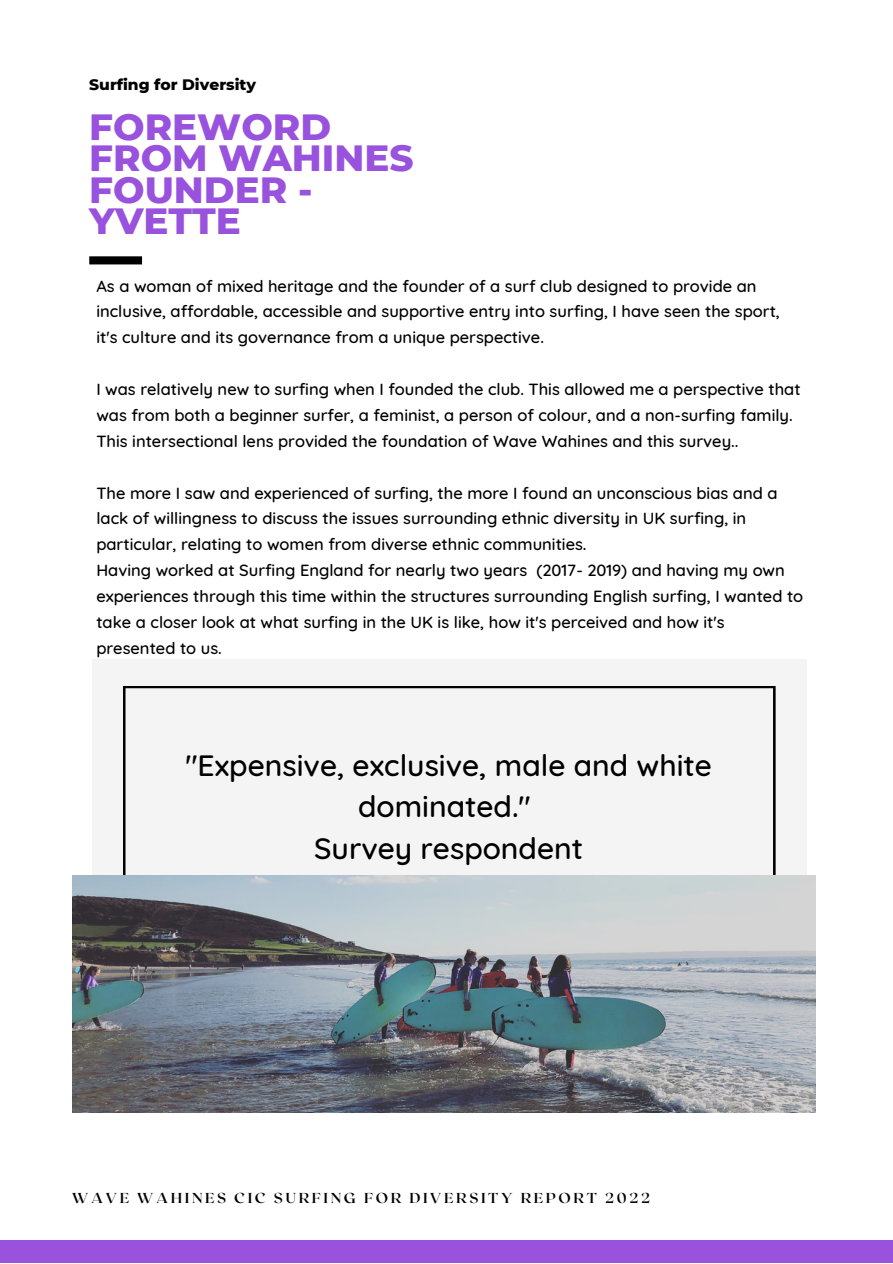
<style>
.page{position:relative;width:893px;height:1264px;background:#fff}
.page>*{position:absolute;margin:0;border:0;box-sizing:border-box;transform-origin:0 0}
.t1{font:800 37.2px/31.3px "Montserrat";color:#9852dd}
.t2{font:500 30px/41.5px "Quicksand";color:#000;text-align:center}
.t3{font:500 16.5px/25.8px "Quicksand";color:#000}
.t4{font:800 15.45px "Montserrat";color:#000}
.t5{font:700 14.4px "Roxborough CF";letter-spacing:.18em;color:#000}
</style>
<div class="page">
<div style="left:93px;top:659px;width:714px;height:219px;background:#f4f4f4"></div>
<svg style="left:123px;top:686px;width:652px;height:189px"></svg>
<div style="left:0;top:1240px;width:892px;height:22px;background:#9852dd"></div>
<div style="left:89px;top:256px;width:53px;height:8px;background:#000"></div>
<img style="left:72px;top:875px;width:743px;height:237px">
<p class="t4" style="left:89px;top:75px;width:168px">Surfing for Diversity</p>
<h1 class="t1" style="left:89px;top:111px;width:326px">FOREWORD<br>FROM WAHINES<br>FOUNDER -<br>YVETTE</h1>
<p class="t3" style="left:96px;top:272px;width:685px">As a woman of mixed heritage and the founder of a surf club designed to provide an inclusive, affordable, accessible and supportive entry into surfing, I have seen the sport, it's culture and its governance from a unique perspective.</p>
<p class="t3" style="left:96px;top:376px;width:705px">I was relatively new to surfing when I founded the club. This allowed me a perspective that was from both a beginner surfer, a feminist, a person of colour, and a non-surfing family.<br>This intersectional lens provided the foundation of Wave Wahines and this survey..</p>
<p class="t3" style="left:96px;top:479px;width:708px">The more I saw and experienced of surfing, the more I found an unconscious bias and a lack of willingness to discuss the issues surrounding ethnic diversity in UK surfing, in particular, relating to women from diverse ethnic communities.<br>Having worked at Surfing England for nearly two years (2017- 2019) and having my own experiences through this time within the structures surrounding English surfing, I wanted to take a closer look at what surfing in the UK is like, how it's perceived and how it's presented to us.</p>
<h2 class="t2" style="left:185px;top:743px;width:528px">"Expensive, exclusive, male and white dominated."<br>Survey respondent</h2>
<p class="t5" style="left:72px;top:1188px;width:579px">WAVE WAHINES CIC SURFING FOR DIVERSITY REPORT 2022</p>
</div>
